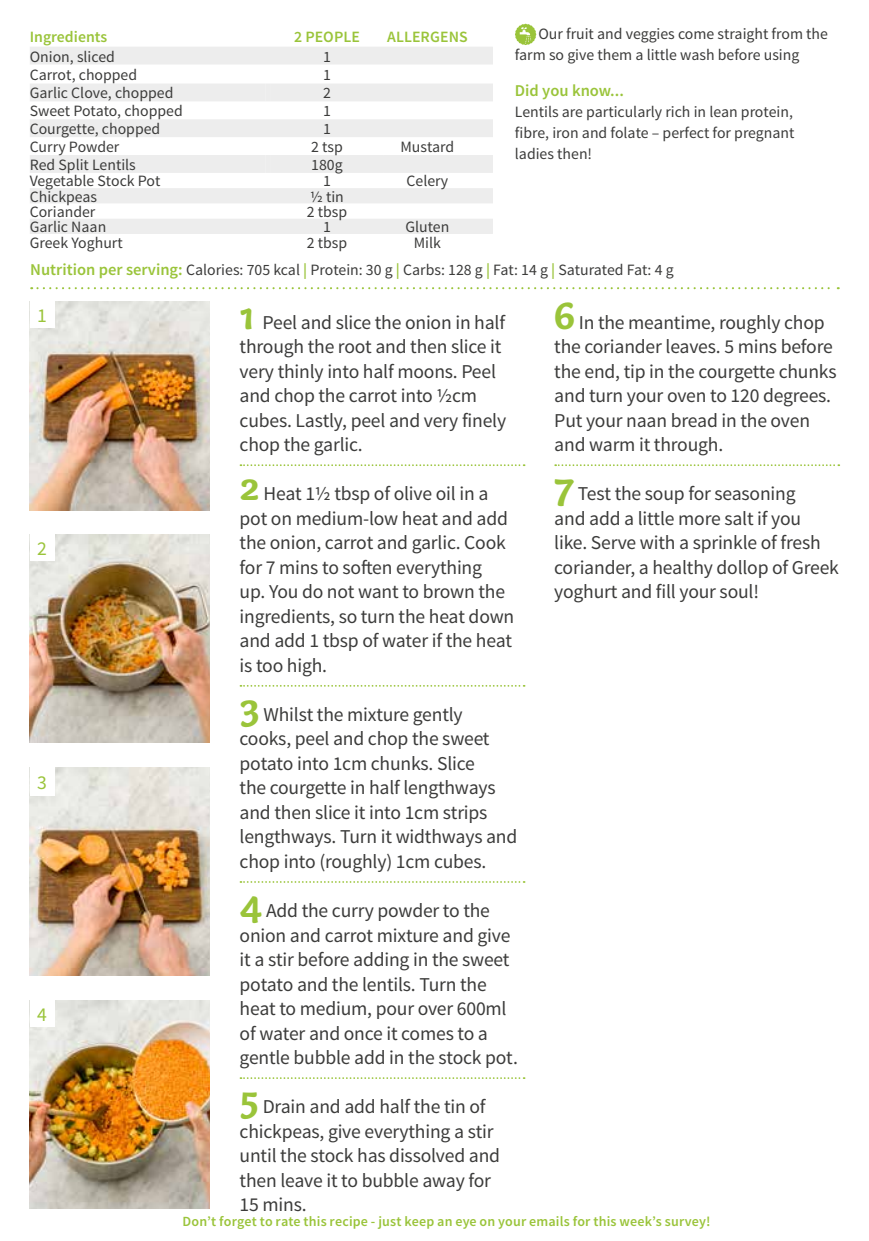
<style>
.page{position:relative;width:869px;height:1241px;background:#fff}
.page>*{position:absolute;margin:0;border:0;box-sizing:border-box;transform-origin:0 0}
.t1{font:19.6px/24.5px "Source Sans Pro";letter-spacing:-.01em;color:#3c3c3b}
.t2{font:19.6px "Source Sans Pro";color:#9ac43a}
.t3{font:600 16.45px "Source Sans Pro";color:#9ac43a}
.t4{font:15.75px/21px "Source Sans Pro";color:#3c3c3b}
.t5{font:600 15.75px "Source Sans Pro";color:#9ac43a}
.t6{font:600 14px "Source Sans Pro";letter-spacing:.015em;color:#9ac43a}
.s1{font-weight:600;font-size:16.45px;color:#9ac43a}
.s2{font-weight:600;color:#9ac43a}
.s3{font-family:"Capucine Basic";font-weight:700;font-size:41.12px;color:#9ac43a}
</style>
<div class="page">
<img style="left:30px;top:1000px;width:180px;height:208px">
<img style="left:30px;top:767px;width:180px;height:208px">
<img style="left:30px;top:301px;width:180px;height:209px">
<img style="left:30px;top:534px;width:180px;height:208px">
<svg style="left:240px;top:464px;width:284px;height:2px"></svg>
<svg style="left:240px;top:685px;width:284px;height:1px"></svg>
<svg style="left:240px;top:881px;width:284px;height:1px"></svg>
<svg style="left:240px;top:1077px;width:284px;height:1px"></svg>
<svg style="left:555px;top:464px;width:283px;height:2px"></svg>
<svg style="left:31px;top:287px;width:807px;height:2px"></svg>
<div style="left:30px;top:47px;width:462px;height:17px;background:#ededed"></div>
<svg style="left:30px;top:84px;width:462px;height:150px;fill:#ededed"></svg>
<div style="left:30px;top:301px;width:25px;height:27px;background:#fff"></div>
<div style="left:30px;top:534px;width:25px;height:27px;background:#fff"></div>
<div style="left:30px;top:767px;width:25px;height:28px;background:#fff"></div>
<div style="left:30px;top:1000px;width:25px;height:26px;background:#fff"></div>
<svg style="left:515px;top:24px;width:21px;height:21px"></svg>
<p class="t5" style="left:30px;top:26px;width:79px">Ingredients</p>
<p class="t5" style="left:294px;top:26px;width:67px">2 PEOPLE</p>
<p class="t5" style="left:387px;top:26px;width:82px">ALLERGENS</p>
<p class="t4" style="left:30px;top:46px;width:87px">Onion, sliced</p>
<p class="t4" style="left:323px;top:46px;width:9px">1</p>
<p class="t4" style="left:30px;top:64px;width:109px">Carrot, chopped</p>
<p class="t4" style="left:323px;top:64px;width:9px">1</p>
<p class="t4" style="left:30px;top:83px;width:145px">Garlic Clove, chopped</p>
<p class="t4" style="left:323px;top:83px;width:9px">2</p>
<p class="t4" style="left:30px;top:101px;width:154px">Sweet Potato, chopped</p>
<p class="t4" style="left:323px;top:101px;width:9px">1</p>
<p class="t4" style="left:30px;top:119px;width:132px">Courgette, chopped</p>
<p class="t4" style="left:323px;top:119px;width:9px">1</p>
<p class="t4" style="left:30px;top:136px;width:91px">Curry Powder</p>
<p class="t4" style="left:311px;top:136px;width:33px">2 tsp</p>
<p class="t4" style="left:400px;top:136px;width:55px">Mustard</p>
<p class="t4" style="left:30px;top:154px;width:107px">Red Split Lentils</p>
<p class="t4" style="left:311px;top:154px;width:33px">180g</p>
<p class="t4" style="left:30px;top:171px;width:132px">Vegetable Stock Pot</p>
<p class="t4" style="left:323px;top:171px;width:9px">1</p>
<p class="t4" style="left:406px;top:171px;width:43px">Celery</p>
<p class="t4" style="left:30px;top:186px;width:69px">Chickpeas</p>
<p class="t4" style="left:310px;top:186px;width:35px">½ tin</p>
<p class="t4" style="left:30px;top:201px;width:67px">Coriander</p>
<p class="t4" style="left:306px;top:201px;width:42px">2 tbsp</p>
<p class="t4" style="left:30px;top:217px;width:78px">Garlic Naan</p>
<p class="t4" style="left:323px;top:217px;width:9px">1</p>
<p class="t4" style="left:405px;top:217px;width:45px">Gluten</p>
<p class="t4" style="left:30px;top:232px;width:94px">Greek Yoghurt</p>
<p class="t4" style="left:306px;top:232px;width:42px">2 tbsp</p>
<p class="t4" style="left:413px;top:232px;width:29px">Milk</p>
<p class="t4" style="left:514px;top:24px;width:314px;text-indent:23px">Our fruit and veggies come straight from the farm so give them a little wash before using</p>
<p class="t3" style="left:514px;top:80px;width:110px">Did you know...</p>
<p class="t4" style="left:514px;top:101px;width:281px;text-align:justify">Lentils are particularly rich in lean protein, fibre, iron and folate – perfect for pregnant ladies then!</p>
<p class="t4" style="left:30px;top:260px;width:644px"><span class="s1">Nutrition per serving:</span> Calories: 705 kcal <span class="s2">|</span> Protein: 30 g <span class="s2">|</span> Carbs: 128 g <span class="s2">|</span> Fat: 14 g <span class="s2">|</span> Saturated Fat: 4 g</p>
<p class="t2" style="left:37px;top:303px;width:11px">1</p>
<p class="t2" style="left:37px;top:536px;width:11px">2</p>
<p class="t2" style="left:37px;top:770px;width:11px">3</p>
<p class="t2" style="left:37px;top:1002px;width:11px">4</p>
<p class="t1" style="left:239px;top:310px;width:268px"><span class="s3">1</span> Peel and slice the onion in half through the root and then slice it very thinly into half moons. Peel and chop the carrot into ½cm cubes. Lastly, peel and very finely chop the garlic.</p>
<p class="t1" style="left:239px;top:481px;width:276px"><span class="s3">2</span> Heat 1½ tbsp of olive oil in a pot on medium-low heat and add the onion, carrot and garlic. Cook for 7 mins to soften everything<br>up. You do not want to brown the ingredients, so turn the heat down and add 1 tbsp of water if the heat is too high.</p>
<p class="t1" style="left:239px;top:702px;width:279px"><span class="s3">3</span> Whilst the mixture gently cooks, peel and chop the sweet potato into 1cm chunks. Slice<br>the courgette in half lengthways and then slice it into 1cm strips lengthways. Turn it widthways and chop into (roughly) 1cm cubes.</p>
<p class="t1" style="left:239px;top:898px;width:280px"><span class="s3">4</span> Add the curry powder to the onion and carrot mixture and give it a stir before adding in the sweet potato and the lentils. Turn the heat to medium, pour over 600ml of water and once it comes to a gentle bubble add in the stock pot.</p>
<p class="t1" style="left:239px;top:1094px;width:262px"><span class="s3">5</span> Drain and add half the tin of chickpeas, give everything a stir until the stock has dissolved and then leave it to bubble away for<br>15 mins.</p>
<p class="t1" style="left:554px;top:310px;width:284px"><span class="s3">6</span> In the meantime, roughly chop the coriander leaves. 5 mins before the end, tip in the courgette chunks and turn your oven to 120 degrees.<br>Put your naan bread in the oven and warm it through.</p>
<p class="t1" style="left:554px;top:481px;width:286px"><span class="s3">7</span> Test the soup for seasoning<br>and add a little more salt if you like. Serve with a sprinkle of fresh coriander, a healthy dollop of Greek yoghurt and fill your soul!</p>
<p class="t6" style="left:182px;top:1212px;width:529px">Don’t forget to rate this recipe - just keep an eye on your emails for this week’s survey!</p>
</div>
